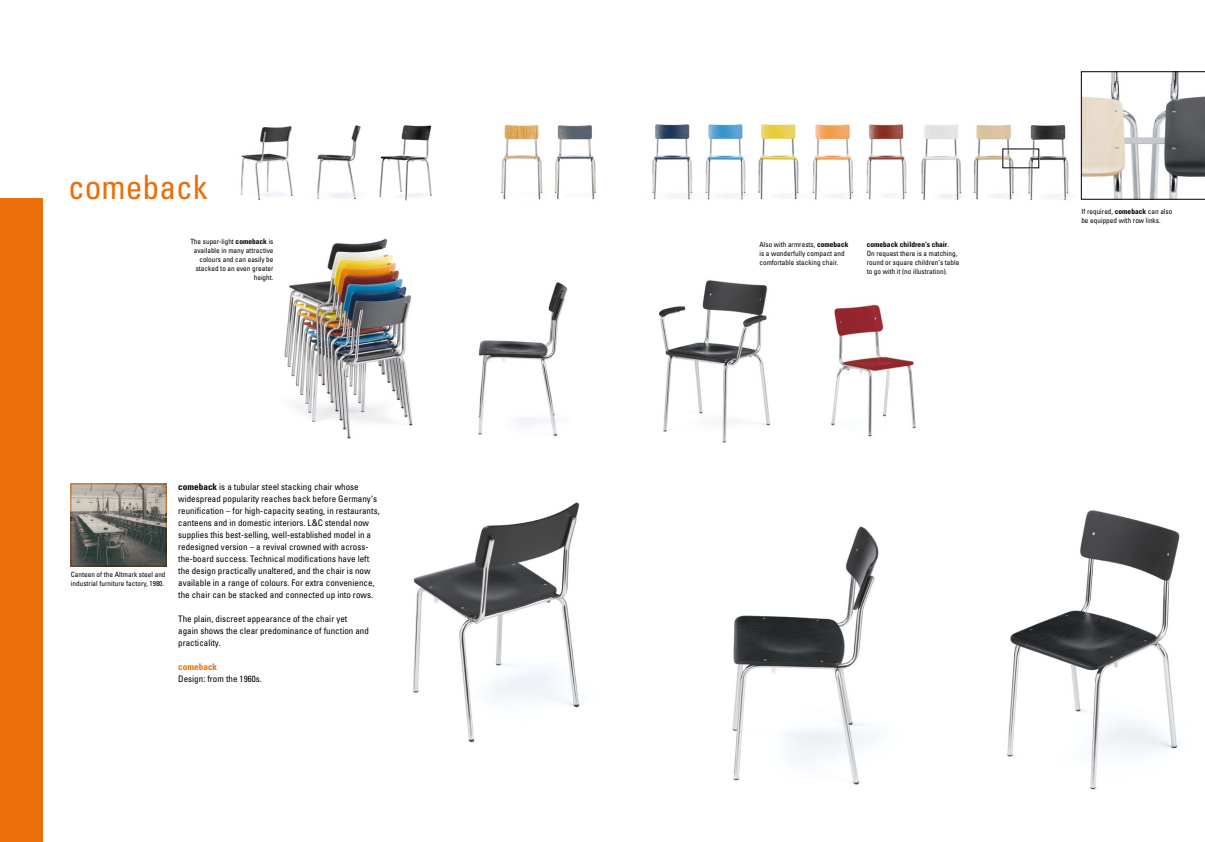
<style>
.page{position:relative;width:1205px;height:842px;background:#fff}
.page>*{position:absolute;margin:0;border:0;box-sizing:border-box;transform-origin:0 0}
.t1{font:condensed 33.6px "Univers LT Std";color:#eb6e08}
.t2{font:700 condensed 9.2px "Univers LT Std";letter-spacing:.005em;color:#eb6e08}
.t3{font:condensed 9px/12px "Univers LT Std";letter-spacing:.005em;color:#000}
.t4{font:700 condensed 7.4px "Univers LT Std";letter-spacing:.005em;color:#000}
.t5{font:condensed 7.2px/9px "Univers LT Std";letter-spacing:.005em;color:#000}
.s1{font-weight:700;font-size:7.4px}
.s2{font-weight:400;font-size:7.2px}
.s3{font-weight:700;font-size:9.2px}
</style>
<div class="page">
<div style="left:0;top:199px;width:43px;height:643px;background:#eb6e08"></div>
<img style="left:1007px;top:510px;width:173px;height:280px">
<img style="left:732px;top:526px;width:147px;height:259px">
<img style="left:413px;top:502px;width:167px;height:241px">
<img style="left:1032px;top:110px;width:54px;height:90px">
<img style="left:379px;top:125px;width:53px;height:76px">
<img style="left:240px;top:126px;width:53px;height:74px">
<img style="left:317px;top:125px;width:44px;height:74px">
<img style="left:284px;top:239px;width:129px;height:200px">
<img style="left:478px;top:282px;width:90px;height:154px">
<img style="left:652px;top:124px;width:35px;height:76px">
<img style="left:925px;top:124px;width:31px;height:75px">
<img style="left:687px;top:124px;width:54px;height:76px">
<img style="left:741px;top:124px;width:53px;height:76px">
<img style="left:794px;top:124px;width:54px;height:76px">
<img style="left:848px;top:124px;width:77px;height:76px">
<img style="left:956px;top:124px;width:76px;height:76px">
<svg style="left:1081px;top:72px;width:124px;height:127px"></svg>
<img style="left:501px;top:124px;width:40px;height:76px">
<img style="left:541px;top:125px;width:55px;height:75px">
<img style="left:659px;top:280px;width:112px;height:163px">
<div style="left:1003px;top:149px;width:36px;height:19px;border:1px solid #fff"></div>
<img style="left:831px;top:304px;width:85px;height:133px">
<svg style="left:71px;top:484px;width:95px;height:82px;background:#797871"></svg>
<h1 class="t1" style="left:68px;top:166px;width:141px">comeback</h1>
<p class="t5" style="left:190px;top:237px;width:85px;text-align:right">The super-light <span class="s1">comeback</span> is available in many attractive colours and can easily be stacked to an even greater height.</p>
<p class="t4" style="left:867px;top:240px;width:84px">comeback children‘s chair<span class="s2">.</span></p>
<p class="t5" style="left:759px;top:240px;width:91px">Also with armrests, <span class="s1">comeback </span>is a wonderfully compact and comfortable stacking chair.</p>
<p class="t5" style="left:867px;top:249px;width:94px">On request there is a matching, round or square children‘s table to go with it (no illustration).</p>
<p class="t5" style="left:71px;top:570px;width:96px">Canteen of the Altmark steel and industrial furniture factory, 1980.</p>
<p class="t3" style="left:178px;top:481px;width:203px"><span class="s3">comeback</span> is a tubular steel stacking chair whose widespread popularity reaches back before Germany‘s reunification – for high-capacity seating, in restaurants, canteens and in domestic interiors. L&amp;C stendal now supplies this best-selling, well-established model in a redesigned version – a revival crowned with across&shy;the-board success. Technical modifications have left the design practically unaltered, and the chair is now available in a range of colours. For extra convenience, the chair can be stacked and connected up into rows.</p>
<p class="t3" style="left:178px;top:612px;width:192px">The plain, discreet appearance of the chair yet again shows the clear predominance of function and practicality.</p>
<p class="t2" style="left:178px;top:661px;width:41px">comeback</p>
<p class="t3" style="left:178px;top:673px;width:85px">Design: from the 1960s.</p>
<p class="t5" style="left:1081px;top:207px;width:93px">If required, <span class="s1">comeback</span> can also be equipped with row links.</p>
</div>
